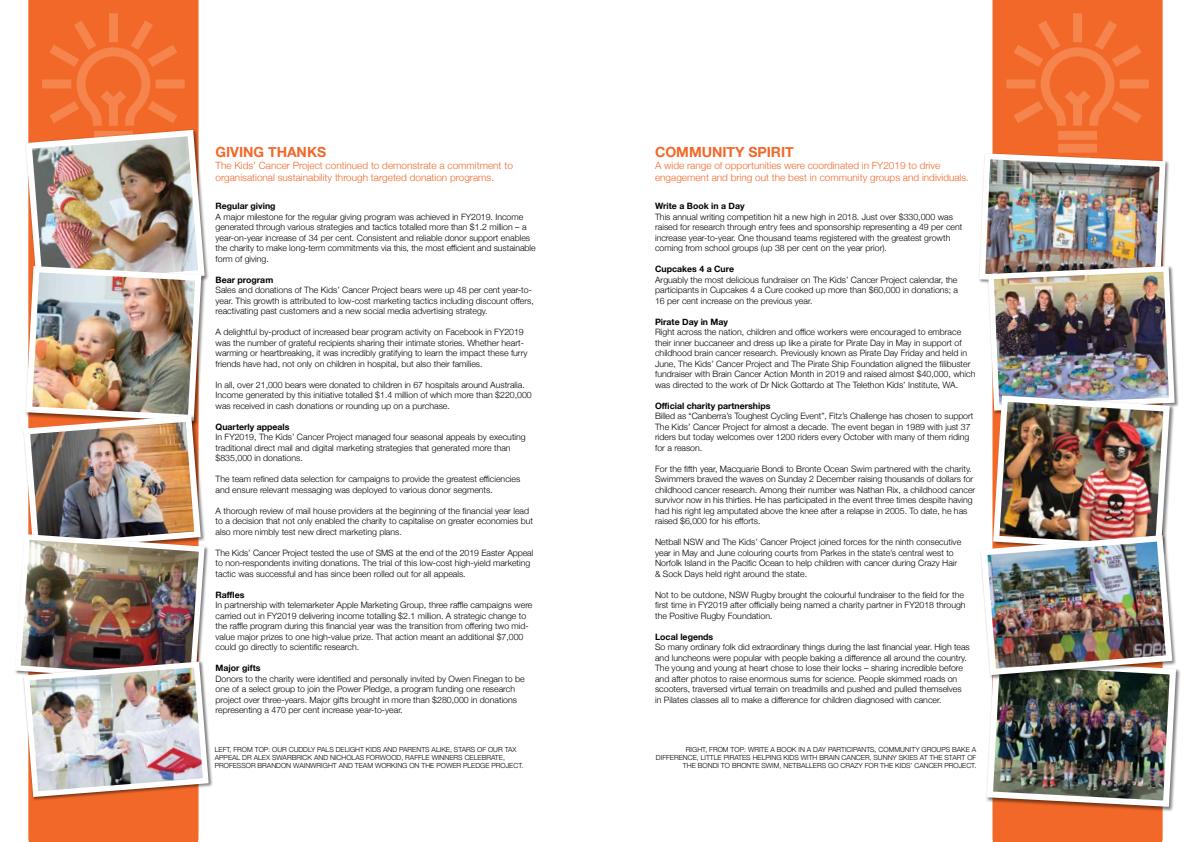
<style>
.page{position:relative;width:1191px;height:842px;background:#fff}
.page>*{position:absolute;margin:0;border:0;box-sizing:border-box;transform-origin:0 0}
.t1{font:700 14px "Helvetica Neue";color:#f26829}
.t2{font:300 10px/12px "Helvetica Neue";color:#f26829}
.t3{font:300 8.8px/10.5px "Helvetica Neue";color:#000}
.t4{font:700 8.8px "Helvetica Neue";color:#000}
.t5{font:300 7px/8px "Helvetica Neue";color:#000}
</style>
<div class="page">
<div style="left:992px;top:0;width:170px;height:842px;background:#f26829"></div>
<div style="left:28px;top:0;width:170px;height:842px;background:#f26829"></div>
<img style="left:979px;top:4px;width:200px;height:806px">
<img style="left:15px;top:4px;width:196px;height:796px">
<h1 class="t1" style="left:215px;top:141px;width:112px">GIVING THANKS</h1>
<p class="t2" style="left:215px;top:159px;width:299px">The Kids’ Cancer Project continued to demonstrate a commitment to organisational sustainability through targeted donation programs.</p>
<p class="t4" style="left:216px;top:199px;width:61px">Regular giving</p>
<p class="t3" style="left:216px;top:211px;width:321px">A major milestone for the regular giving program was achieved in FY2019. Income generated through various strategies and tactics totalled more than $1.2 million – a year-on-year increase of 34 per cent. Consistent and reliable donor support enables the charity to make long-term commitments via this, the most efficient and sustainable form of giving.</p>
<p class="t4" style="left:216px;top:273px;width:59px">Bear program</p>
<p class="t3" style="left:216px;top:284px;width:320px">Sales and donations of The Kids’ Cancer Project bears were up 48 per cent year-to&shy;year. This growth is attributed to low-cost marketing tactics including discount offers, reactivating past customers and a new social media advertising strategy.</p>
<p class="t3" style="left:216px;top:326px;width:313px">A delightful by-product of increased bear program activity on Facebook in FY2019 was the number of grateful recipients sharing their intimate stories. Whether heart&shy;warming or heartbreaking, it was incredibly gratifying to learn the impact these furry friends have had, not only on children in hospital, but also their families.</p>
<p class="t3" style="left:216px;top:379px;width:318px">In all, over 21,000 bears were donated to children in 67 hospitals around Australia.<br>Income generated by this initiative totalled $1.4 million of which more than $220,000 was received in cash donations or rounding up on a purchase.</p>
<p class="t4" style="left:216px;top:420px;width:75px">Quarterly appeals</p>
<p class="t3" style="left:216px;top:431px;width:312px">In FY2019, The Kids’ Cancer Project managed four seasonal appeals by executing traditional direct mail and digital marketing strategies that generated more than $835,000 in donations.</p>
<p class="t3" style="left:216px;top:473px;width:306px">The team refined data selection for campaigns to provide the greatest efficiencies and ensure relevant messaging was deployed to various donor segments.</p>
<p class="t3" style="left:216px;top:505px;width:319px">A thorough review of mail house providers at the beginning of the financial year lead to a decision that not only enabled the charity to capitalise on greater economies but also more nimbly test new direct marketing plans.</p>
<p class="t3" style="left:216px;top:547px;width:319px">The Kids’ Cancer Project tested the use of SMS at the end of the 2019 Easter Appeal to non-respondents inviting donations. The trial of this low-cost high-yield marketing tactic was successful and has since been rolled out for all appeals.</p>
<p class="t4" style="left:216px;top:588px;width:30px">Raffles</p>
<p class="t3" style="left:216px;top:599px;width:318px">In partnership with telemarketer Apple Marketing Group, three raffle campaigns were carried out in FY2019 delivering income totalling $2.1 million. A strategic change to the raffle program during this financial year was the transition from offering two mid&shy;value major prizes to one high-value prize. That action meant an additional $7,000 could go directly to scientific research.</p>
<p class="t4" style="left:216px;top:661px;width:46px">Major gifts</p>
<p class="t3" style="left:216px;top:673px;width:311px">Donors to the charity were identified and personally invited by Owen Finegan to be one of a select group to join the Power Pledge, a program funding one research project over three-years. Major gifts brought in more than $280,000 in donations representing a 470 per cent increase year-to-year.</p>
<h1 class="t1" style="left:655px;top:141px;width:140px">COMMUNITY SPIRIT</h1>
<p class="t2" style="left:655px;top:159px;width:315px">A wide range of opportunities were coordinated in FY2019 to drive engagement and bring out the best in community groups and individuals.</p>
<p class="t4" style="left:655px;top:199px;width:91px">Write a Book in a Day</p>
<p class="t3" style="left:655px;top:211px;width:309px">This annual writing competition hit a new high in 2018. Just over $330,000 was raised for research through entry fees and sponsorship representing a 49 per cent increase year-to-year. One thousand teams registered with the greatest growth coming from school groups (up 38 per cent on the year prior).</p>
<p class="t4" style="left:655px;top:262px;width:80px">Cupcakes 4 a Cure</p>
<p class="t3" style="left:655px;top:274px;width:304px;text-align:justify">Arguably the most delicious fundraiser on The Kids’ Cancer Project calendar, the participants in Cupcakes 4 a Cure cooked up more than $60,000 in donations; a 16 per cent increase on the previous year.</p>
<p class="t4" style="left:655px;top:315px;width:74px">Pirate Day in May</p>
<p class="t3" style="left:655px;top:326px;width:322px">Right across the nation, children and office workers were encouraged to embrace their inner buccaneer and dress up like a pirate for Pirate Day in May in support of childhood brain cancer research. Previously known as Pirate Day Friday and held in June, The Kids’ Cancer Project and The Pirate Ship Foundation aligned the filibuster fundraiser with Brain Cancer Action Month in 2019 and raised almost $40,000, which was directed to the work of Dr Nick Gottardo at The Telethon Kids’ Institute, WA.</p>
<p class="t4" style="left:655px;top:399px;width:117px">Official charity partnerships</p>
<p class="t3" style="left:655px;top:410px;width:320px">Billed as “Canberra’s Toughest Cycling Event”, Fitz’s Challenge has chosen to support The Kids’ Cancer Project for almost a decade. The event began in 1989 with just 37 riders but today welcomes over 1200 riders every October with many of them riding for a reason.</p>
<p class="t3" style="left:655px;top:463px;width:322px">For the fifth year, Macquarie Bondi to Bronte Ocean Swim partnered with the charity.<br>Swimmers braved the waves on Sunday 2 December raising thousands of dollars for childhood cancer research. Among their number was Nathan Rix, a childhood cancer survivor now in his thirties. He has participated in the event three times despite having had his right leg amputated above the knee after a relapse in 2005. To date, he has raised $6,000 for his efforts.</p>
<p class="t3" style="left:655px;top:536px;width:308px">Netball NSW and The Kids’ Cancer Project joined forces for the ninth consecutive year in May and June colouring courts from Parkes in the state’s central west to Norfolk Island in the Pacific Ocean to help children with cancer during Crazy Hair &amp; Sock Days held right around the state.</p>
<p class="t3" style="left:655px;top:589px;width:312px">Not to be outdone, NSW Rugby brought the colourful fundraiser to the field for the first time in FY2019 after officially being named a charity partner in FY2018 through the Positive Rugby Foundation.</p>
<p class="t4" style="left:655px;top:630px;width:60px">Local legends</p>
<p class="t3" style="left:655px;top:641px;width:316px">So many ordinary folk did extraordinary things during the last financial year. High teas and luncheons were popular with people baking a difference all around the country.<br>The young and young at heart chose to lose their locks – sharing incredible before and after photos to raise enormous sums for science. People skimmed roads on scooters, traversed virtual terrain on treadmills and pushed and pulled themselves in Pilates classes all to make a difference for children diagnosed with cancer.</p>
<p class="t5" style="left:215px;top:745px;width:310px">LEFT, FROM TOP: OUR CUDDLY PALS DELIGHT KIDS AND PARENTS ALIKE, STARS OF OUR TAX<br>APPEAL DR ALEX SWARBRICK AND NICHOLAS FORWOOD, RAFFLE WINNERS CELEBRATE,<br>PROFESSOR BRANDON WAINWRIGHT AND TEAM WORKING ON THE POWER PLEDGE PROJECT.</p>
<p class="t5" style="left:656px;top:745px;width:322px;text-align:right">RIGHT, FROM TOP: WRITE A BOOK IN A DAY PARTICIPANTS, COMMUNITY GROUPS BAKE A<br>DIFFERENCE, LITTLE PIRATES HELPING KIDS WITH BRAIN CANCER, SUNNY SKIES AT THE START OF<br>THE BONDI TO BRONTE SWIM, NETBALLERS GO CRAZY FOR THE KIDS’ CANCER PROJECT.</p>
</div>
